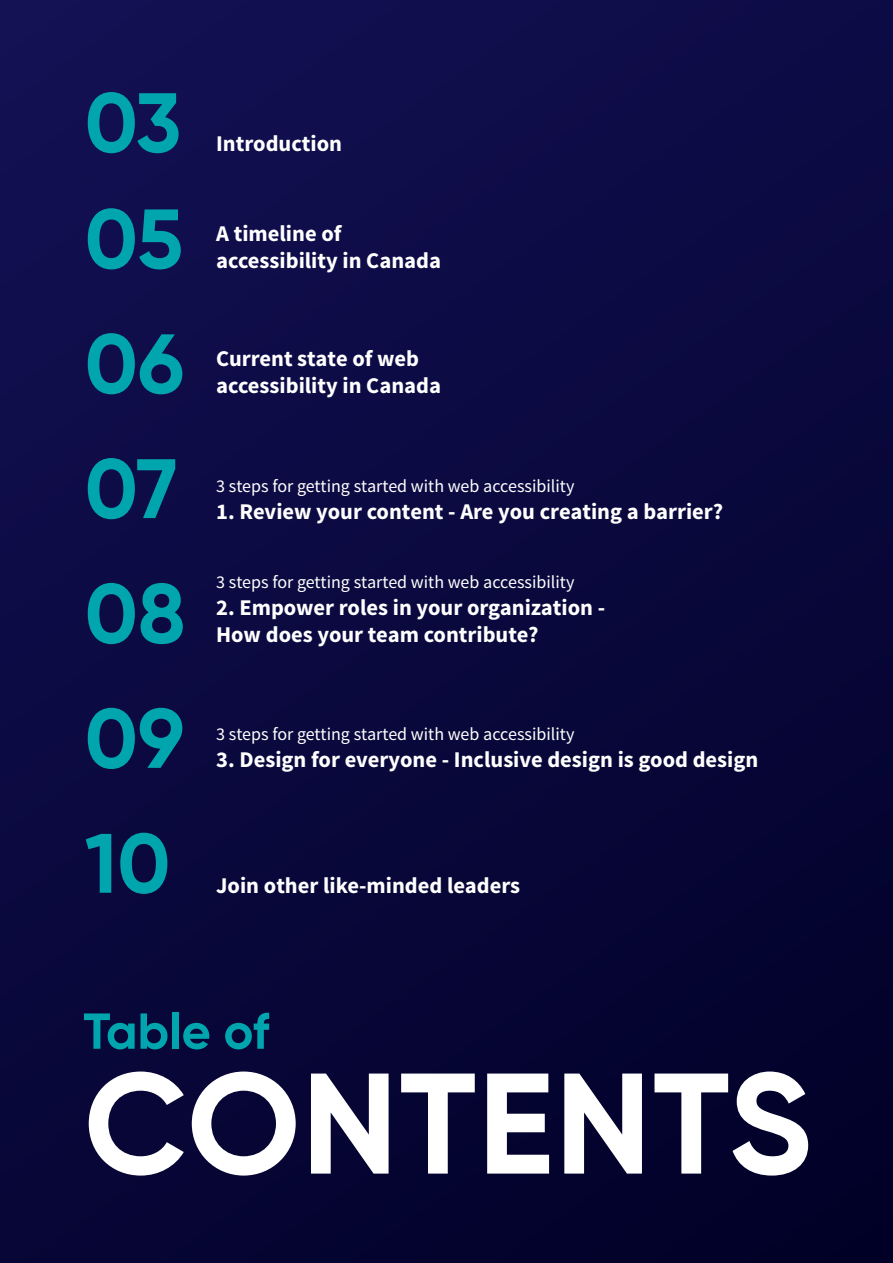
<style>
.page{position:relative;width:893px;height:1263px;background:#fff}
.page>*{position:absolute;margin:0;border:0;box-sizing:border-box;transform-origin:0 0}
.Table_of_contents{font:700 142.95px "Gilroy";letter-spacing:.01em;color:#fff}
.t1{font:700 84.15px/124.8px "Gilroy";color:#00a5ae}
.Table_of_contents-2{font:700 50.4px "Gilroy";color:#00a5ae}
.Table_Content_Body{font:700 22.5px/27px "Source Sans Pro";color:#fff}
.Table_Content_Body-2{font:18px "Source Sans Pro";color:#fff}
</style>
<div class="page">
<div style="left:0;top:0;width:893px;height:1263px;background:linear-gradient(to bottom,#110e4d,#03032e)"></div>
<h2 class="t1" style="left:85px;top:64px;width:100px;line-height:116.2px">03<br>05</h2>
<h2 class="t1" style="left:85px;top:301px;width:102px;text-align:justify">06<br>07<br>08<br>09<br>10</h2>
<p class="Table_Content_Body" style="left:216px;top:131px;width:127px">Introduction</p>
<p class="Table_Content_Body" style="left:216px;top:221px;width:226px">A timeline of accessibility in Canada</p>
<p class="Table_Content_Body" style="left:216px;top:346px;width:226px">Current state of web accessibility in Canada</p>
<p class="Table_Content_Body-2" style="left:216px;top:475px;width:360px">3 steps for getting started with web accessibility</p>
<p class="Table_Content_Body" style="left:216px;top:499px;width:509px">1. Review your content - Are you creating a barrier?</p>
<p class="Table_Content_Body-2" style="left:216px;top:571px;width:360px">3 steps for getting started with web accessibility</p>
<p class="Table_Content_Body" style="left:216px;top:595px;width:391px">2. Empower roles in your organization -<br>How does your team contribute?</p>
<p class="Table_Content_Body-2" style="left:216px;top:722px;width:360px">3 steps for getting started with web accessibility</p>
<p class="Table_Content_Body" style="left:216px;top:746px;width:544px">3. Design for everyone - Inclusive design is good design</p>
<p class="Table_Content_Body" style="left:216px;top:872px;width:305px">Join other like-minded leaders</p>
<h1 class="Table_of_contents-2" style="left:83px;top:999px;width:187px">Table of</h1>
<h1 class="Table_of_contents" style="left:84px;top:1034px;width:729px">CONTENTS</h1>
</div>
